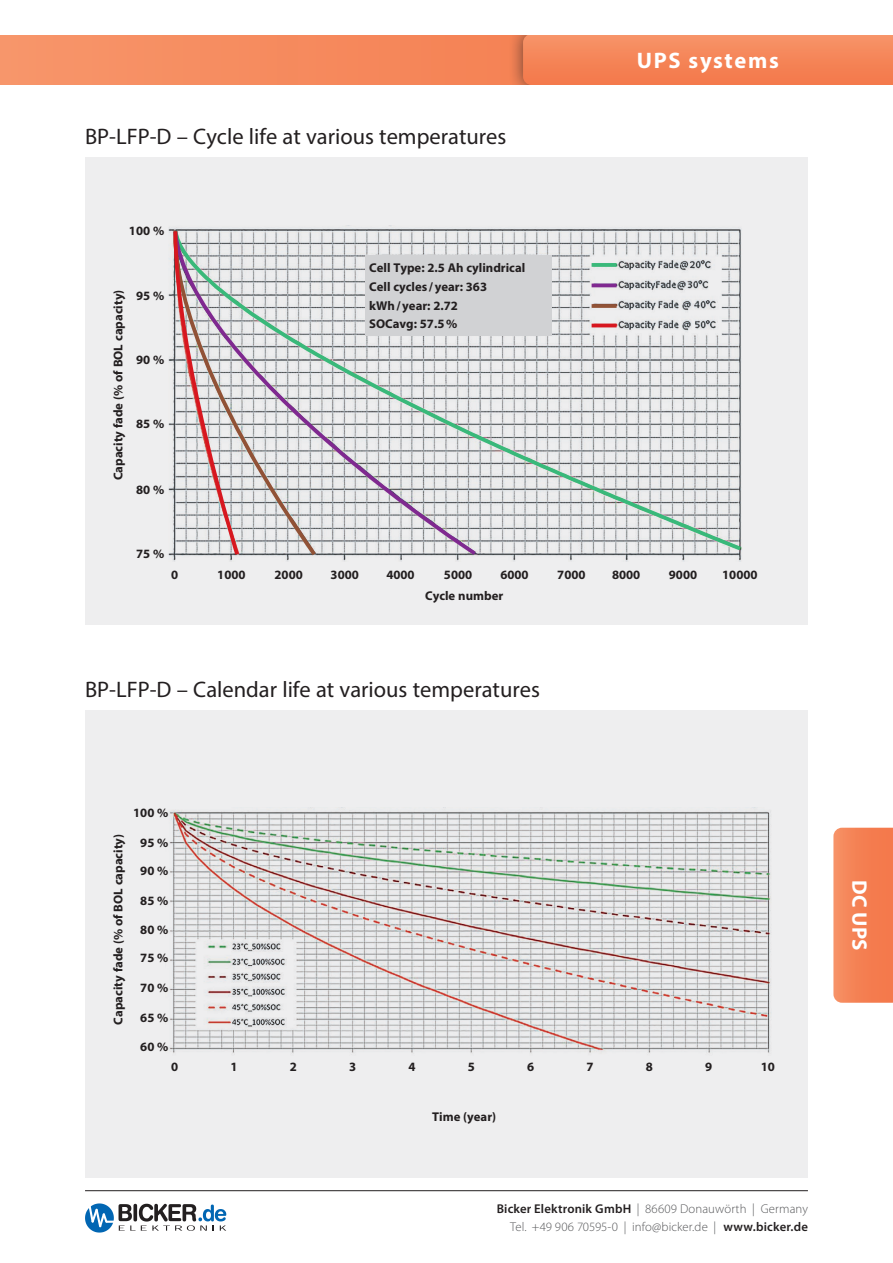
<style>
.page{position:relative;width:893px;height:1263px;background:#fff}
.page>*{position:absolute;margin:0;border:0;box-sizing:border-box;transform-origin:0 0}
.t1{font:22.5px "Myriad Pro";color:#231f20}
.t2{font:700 22.5px "Myriad Pro";letter-spacing:.075em;color:#fff}
.t3{font:700 21px "Myriad Pro";color:#fff}
.t4{font:700 12.75px/18.8px "Myriad Pro";color:#231f20}
.t5{font:300 12.75px/18px "Myriad Pro";letter-spacing:.005em;color:#57585a;text-align:right}
.s1{font-weight:600;color:#231f20}
</style>
<div class="page">
<hr style="left:85px;top:1190px;width:723px;height:1px;background:#231f20">
<svg style="left:85px;top:1203px;width:141px;height:29px"></svg>
<div style="left:0;top:34px;width:892px;height:51px;background:#f68c5f"></div>
<div style="left:509px;top:20px;width:384px;height:79px;background:#231f20;opacity:.6"></div>
<svg style="left:523px;top:34px;width:370px;height:51px"></svg>
<div style="left:0;top:85px;width:893px;height:34px;background:#fff"></div>
<div style="left:0;top:0;width:893px;height:34px;background:#fff"></div>
<svg style="left:833px;top:828px;width:60px;height:175px;background:#f48357"></svg>
<div style="left:85px;top:710px;width:723px;height:468px;background:#eeeeef"></div>
<div style="left:85px;top:157px;width:723px;height:468px;background:#eeeeef"></div>
<img style="left:169px;top:807px;width:602px;height:246px">
<img style="left:173px;top:552px;width:569px;height:9px">
<svg style="left:478px;top:227px;width:264px;height:325px"></svg>
<svg style="left:319px;top:228px;width:159px;height:329px"></svg>
<svg style="left:168px;top:227px;width:151px;height:332px"></svg>
<svg style="left:172px;top:228px;width:69px;height:330px"></svg>
<svg style="left:592px;top:263px;width:25px;height:4px"></svg>
<hr style="left:592px;top:284px;width:25px;height:3px;background:#802990">
<svg style="left:592px;top:304px;width:25px;height:4px"></svg>
<hr style="left:592px;top:324px;width:25px;height:3px;background:#d7171f">
<h1 class="t1" style="left:85px;top:123px;width:423px">BP-LFP-D – Cycle life at various temperatures</h1>
<p class="t4" style="left:129px;top:221px;width:37px">100 %</p>
<p class="t4" style="left:109px;top:480px;width:192px;rotate:-90deg">Capacity fade (% of BOL capacity)</p>
<p class="t4" style="left:136px;top:286px;width:30px">95 %</p>
<p class="t4" style="left:136px;top:350px;width:30px">90 %</p>
<p class="t4" style="left:136px;top:414px;width:30px">85 %</p>
<p class="t4" style="left:136px;top:479px;width:30px">80 %</p>
<p class="t4" style="left:136px;top:544px;width:30px">75 %</p>
<p class="t4" style="left:369px;top:258px;width:158px">Cell Type: 2.5 Ah cylindrical<br>Cell cycles /year: 363 kWh/year: 2.72<br>SOCavg: 57.5%</p>
<h1 class="t2" style="left:637px;top:46px;width:144px">UPS systems</h1>
<p class="t4" style="left:171px;top:565px;width:9px">0</p>
<p class="t4" style="left:217px;top:565px;width:30px">1000</p>
<p class="t4" style="left:275px;top:565px;width:30px">2000</p>
<p class="t4" style="left:331px;top:565px;width:30px">3000</p>
<p class="t4" style="left:386px;top:565px;width:30px">4000</p>
<p class="t4" style="left:444px;top:565px;width:30px">5000</p>
<p class="t4" style="left:500px;top:565px;width:30px">6000</p>
<p class="t4" style="left:557px;top:565px;width:30px">7000</p>
<p class="t4" style="left:612px;top:565px;width:30px">8000</p>
<p class="t4" style="left:669px;top:565px;width:30px">9000</p>
<p class="t4" style="left:722px;top:565px;width:37px">10000</p>
<p class="t4" style="left:425px;top:586px;width:80px">Cycle number</p>
<h1 class="t1" style="left:85px;top:676px;width:456px">BP-LFP-D – Calendar life at various temperatures</h1>
<p class="t4" style="left:109px;top:1024px;width:192px;rotate:-90deg">Capacity fade (% of BOL capacity)</p>
<p class="t4" style="left:133px;top:803px;width:37px">100 %</p>
<p class="t4" style="left:140px;top:832px;width:30px">95 %</p>
<p class="t4" style="left:140px;top:861px;width:30px">90 %</p>
<p class="t4" style="left:140px;top:891px;width:30px">85 %</p>
<p class="t4" style="left:140px;top:920px;width:30px">80 %</p>
<p class="t4" style="left:140px;top:948px;width:30px">75 %</p>
<p class="t4" style="left:140px;top:978px;width:30px">70 %</p>
<p class="t4" style="left:140px;top:1007px;width:30px">65 %</p>
<p class="t4" style="left:140px;top:1037px;width:30px">60 %</p>
<p class="t4" style="left:171px;top:1057px;width:9px">0</p>
<p class="t4" style="left:230px;top:1057px;width:9px">1</p>
<p class="t4" style="left:290px;top:1057px;width:9px">2</p>
<p class="t4" style="left:349px;top:1057px;width:9px">3</p>
<p class="t4" style="left:408px;top:1057px;width:9px">4</p>
<p class="t4" style="left:468px;top:1057px;width:9px">5</p>
<p class="t4" style="left:527px;top:1057px;width:9px">6</p>
<p class="t4" style="left:586px;top:1057px;width:9px">7</p>
<p class="t4" style="left:646px;top:1057px;width:9px">8</p>
<p class="t4" style="left:705px;top:1057px;width:9px">9</p>
<p class="t4" style="left:761px;top:1057px;width:16px">10</p>
<p class="t4" style="left:432px;top:1107px;width:65px">Time (year)</p>
<p class="t5" style="left:497px;top:1200px;width:313px"><span class="s1">Bicker Elektronik GmbH</span> | 86609 Donauwörth | Germany<br>Tel. +49 906 70595-0 | info@bicker.de | <span class="s1">www.bicker.de</span></p>
<h2 class="t3" style="left:873px;top:880px;width:71px;rotate:90deg">DC UPS</h2>
</div>
